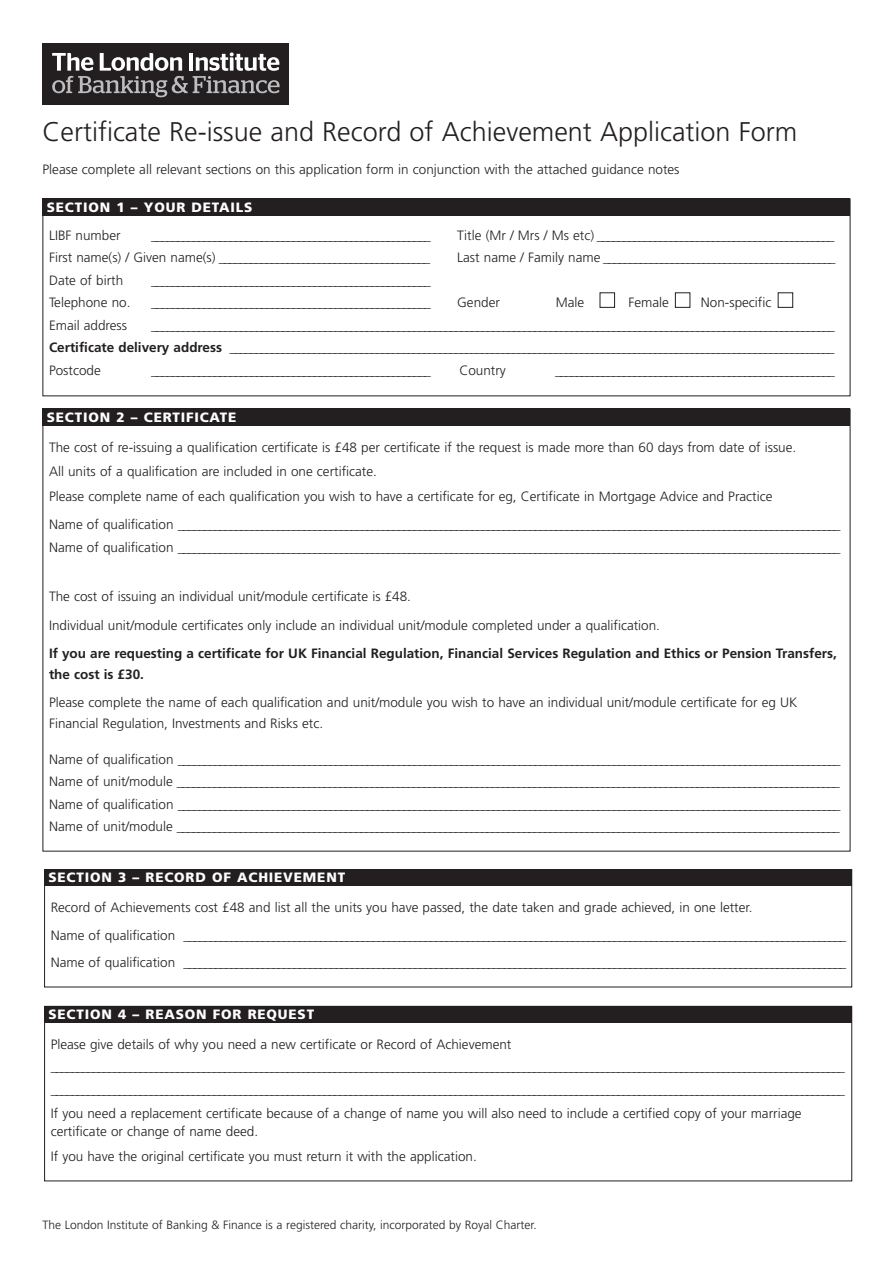
<style>
.page{position:relative;width:893px;height:1263px;background:#fff}
.page>*{position:absolute;margin:0;border:0;box-sizing:border-box;transform-origin:0 0}
.t1{font:300 27px "Frutiger";color:#231f20}
.t2{font:300 13.5px/22.5px "Frutiger";color:#231f20}
.t3{font:700 13.5px/20.2px "Frutiger";color:#231f20}
.t4{font:900 13.5px "Frutiger";letter-spacing:.06em;color:#fff}
.t5{font:300 12px "Frutiger";color:#231f20}
.t6{font:900 10.5px "Frutiger";letter-spacing:.06em;color:#fff}
.s1{color:#fff}
.s2{font-weight:700}
</style>
<div class="page">
<div style="left:43px;top:199px;width:807px;height:17px;background:#231f20"></div>
<div style="left:43px;top:409px;width:807px;height:17px;background:#231f20"></div>
<div style="left:43px;top:43px;width:246px;height:62px;background:#231f20"></div>
<svg style="left:52px;top:52px;width:228px;height:45px"></svg>
<div style="left:44px;top:869px;width:808px;height:17px;background:#231f20"></div>
<div style="left:44px;top:1006px;width:808px;height:17px;background:#231f20"></div>
<h1 class="t1" style="left:43px;top:121px;width:756px">Certificate Re-issue and Record of Achievement Application Form</h1>
<p class="t2" style="left:43px;top:159px;width:638px">Please complete all relevant sections on this application form in conjunction with the attached guidance notes</p>
<p class="t6" style="left:49px;top:202px;width:86px">YOUR DETAILS</p>
<p class="t2" style="left:49px;top:225px;width:73px">LIBF number</p>
<p class="t2" style="left:151px;top:225px;width:281px">_____________________________________________________</p>
<p class="t2" style="left:457px;top:225px;width:379px">Title (Mr / Mrs / Ms etc) _____________________________________________</p>
<p class="t2" style="left:49px;top:247px;width:383px">First name(s) / Given name(s) ________________________________________</p>
<p class="t2" style="left:457px;top:247px;width:380px">Last name / Family name ____________________________________________</p>
<p class="t2" style="left:49px;top:270px;width:76px">Date of birth</p>
<p class="t2" style="left:151px;top:270px;width:281px">_____________________________________________________</p>
<p class="t2" style="left:49px;top:292px;width:83px">Telephone no.</p>
<p class="t2" style="left:151px;top:292px;width:350px">_____________________________________________________ Gender</p>
<p class="t2" style="left:556px;top:292px;width:239px">Male <span class="s1">■</span> Female <span class="s1">■</span> Non-specific <span class="s1">■</span></p>
<p class="t2" style="left:49px;top:315px;width:80px">Email address</p>
<p class="t2" style="left:49px;top:315px;width:787px;text-align:justify;text-indent:102px">__________________________________________________________________________________________________________________________________ <span class="s2">Certificate delivery address</span> ___________________________________________________________________________________________________________________ Postcode</p>
<p class="t2" style="left:151px;top:360px;width:281px">_____________________________________________________</p>
<p class="t2" style="left:459px;top:360px;width:48px">Country</p>
<p class="t2" style="left:555px;top:360px;width:281px">_____________________________________________________</p>
<p class="t4" style="left:47px;top:202px;width:207px">SECTION 1 – YOUR DETAILS</p>
<p class="t4" style="left:47px;top:412px;width:191px">SECTION 2 – CERTIFICATE</p>
<p class="t6" style="left:49px;top:412px;width:86px">YOUR DETAILS</p>
<p class="t2" style="left:49px;top:436px;width:749px;line-height:24.5px">The cost of re-issuing a qualification certificate is £48 per certificate if the request is made more than 60 days from date of issue.<br>All units of a qualification are included in one certificate.<br>Please complete name of each qualification you wish to have a certificate for eg, Certificate in Mortgage Advice and Practice</p>
<p class="t2" style="left:49px;top:514px;width:793px">Name of qualification ______________________________________________________________________________________________________________________________<br>Name of qualification ______________________________________________________________________________________________________________________________</p>
<p class="t2" style="left:49px;top:583px;width:612px;line-height:28.8px">The cost of issuing an individual unit/module certificate is £48.<br>Individual unit/module certificates only include an individual unit/module completed under a qualification.</p>
<p class="t3" style="left:49px;top:645px;width:789px">If you are requesting a certificate for UK Financial Regulation, Financial Services Regulation and Ethics or Pension Transfers, the cost is £30.</p>
<p class="t2" style="left:49px;top:694px;width:750px;line-height:20.2px">Please complete the name of each qualification and unit/module you wish to have an individual unit/module certificate for eg UK<br>Financial Regulation, Investments and Risks etc.</p>
<p class="t2" style="left:49px;top:749px;width:793px;text-align:justify">Name of qualification ______________________________________________________________________________________________________________________________ Name of unit/module ______________________________________________________________________________________________________________________________ Name of qualification ______________________________________________________________________________________________________________________________ Name of unit/module ______________________________________________________________________________________________________________________________</p>
<p class="t4" style="left:48px;top:872px;width:298px">SECTION 3 – RECORD OF ACHIEVEMENT</p>
<p class="t6" style="left:51px;top:873px;width:86px">YOUR DETAILS</p>
<p class="t2" style="left:51px;top:895px;width:797px;line-height:27.5px">Record of Achievements cost £48 and list all the units you have passed, the date taken and grade achieved, in one letter.<br>Name of qualification ______________________________________________________________________________________________________________________________<br>Name of qualification ______________________________________________________________________________________________________________________________</p>
<p class="t4" style="left:48px;top:1009px;width:267px">SECTION 4 – REASON FOR REQUEST</p>
<p class="t6" style="left:51px;top:1010px;width:86px">YOUR DETAILS</p>
<p class="t2" style="left:51px;top:1034px;width:796px">Please give details of why you need a new certificate or Record of Achievement _______________________________________________________________________________________________________________________________________________________ _______________________________________________________________________________________________________________________________________________________</p>
<p class="t2" style="left:51px;top:1106px;width:752px;line-height:18px">If you need a replacement certificate because of a change of name you will also need to include a certified copy of your marriage certificate or change of name deed.</p>
<p class="t2" style="left:51px;top:1146px;width:428px">If you have the original certificate you must return it with the application.</p>
<p class="t5" style="left:43px;top:1220px;width:496px">The London Institute of Banking &amp; Finance is a registered charity, incorporated by Royal Charter.</p>
</div>
